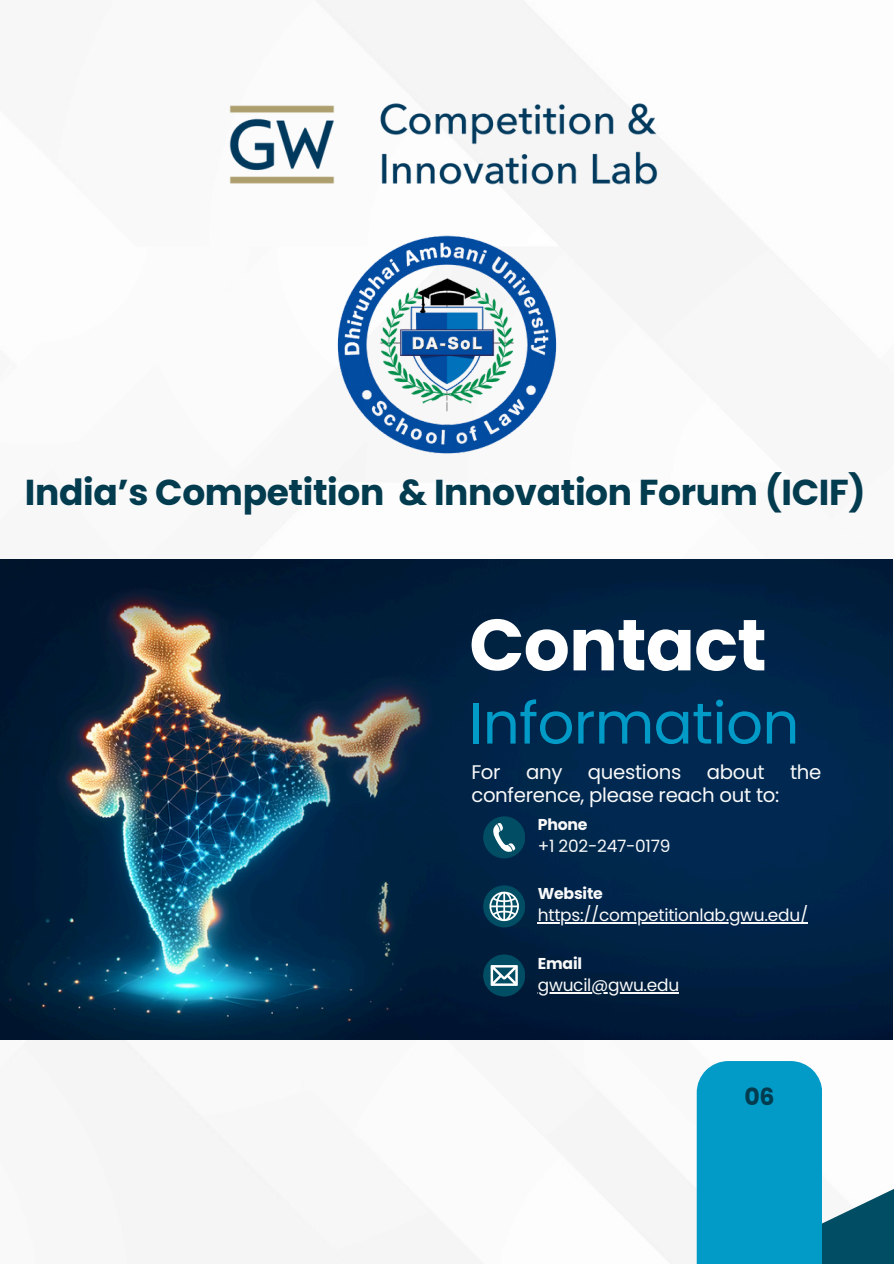
<style>
.page{position:relative;width:894px;height:1264px;background:#fff}
.page>*{position:absolute;margin:0;border:0;box-sizing:border-box;transform-origin:0 0}
.t1{font:700 72.45px "Poppins";letter-spacing:-.01em;color:#fff}
.t2{font:57.75px "Poppins";letter-spacing:-.01em;color:#029bc7}
.t3{font:700 36px "Poppins";letter-spacing:-.01em;color:#033b4f}
.t4{font:700 23.55px "Poppins";color:#033b4f}
.t5{font:19.65px "Poppins";letter-spacing:-.015em;color:#f9f9f9}
.t6{font:16.95px "Poppins";letter-spacing:-.015em;color:#f9f9f9}
.t7{font:700 15.75px "Poppins";letter-spacing:-.015em;color:#f9f9f9}
</style>
<div class="page">
<svg style="left:477px;top:1138px;width:416px;height:125px"></svg>
<div style="left:696px;top:1061px;width:126px;height:202px;background:#029bc7"></div>
<img style="left:229px;top:89px;width:443px;height:112px">
<img style="left:337px;top:201px;width:224px;height:253px">
<img style="left:0;top:559px;width:892px;height:480px">
<div style="left:483px;top:816px;width:41px;height:42px;background:#014d63;border-radius:50%"></div>
<svg style="left:490px;top:823px;width:25px;height:31px"></svg>
<div style="left:483px;top:885px;width:41px;height:42px;background:#014d63;border-radius:50%"></div>
<svg style="left:489px;top:891px;width:30px;height:30px"></svg>
<div style="left:483px;top:954px;width:41px;height:42px;background:#014d63;border-radius:50%"></div>
<svg style="left:490px;top:965px;width:27px;height:20px"></svg>
<hr style="left:537px;top:922px;width:270px;height:1px;background:#f9f9f9">
<hr style="left:537px;top:992px;width:142px;height:1px;background:#f9f9f9">
<p class="t3" style="left:25px;top:467px;width:841px">India’s Competition &amp; Innovation Forum (ICIF)</p>
<p class="t1" style="left:469px;top:594px;width:299px">Contact</p>
<h3 class="t2" style="left:469px;top:683px;width:331px">Information</h3>
<p class="t5" style="left:471px;top:758px;width:31px">For</p>
<p class="t5" style="left:526px;top:758px;width:38px">any</p>
<p class="t5" style="left:587px;top:758px;width:95px">questions</p>
<p class="t5" style="left:706px;top:758px;width:59px">about</p>
<p class="t5" style="left:789px;top:758px;width:33px">the</p>
<p class="t5" style="left:471px;top:781px;width:309px">conference, please reach out to:</p>
<h4 class="t7" style="left:537px;top:813px;width:51px">Phone</h4>
<p class="t6" style="left:537px;top:834px;width:134px">+1 202-247-0179</p>
<p class="t7" style="left:537px;top:882px;width:66px">Website</p>
<h1 class="t6" style="left:537px;top:903px;width:272px">https://competitionlab.gwu.edu/</h1>
<h5 class="t7" style="left:537px;top:952px;width:46px">Email</h5>
<h2 class="t6" style="left:537px;top:973px;width:143px">gwucil@gwu.edu</h2>
<p class="t4" style="left:744px;top:1080px;width:32px">06</p>
</div>
